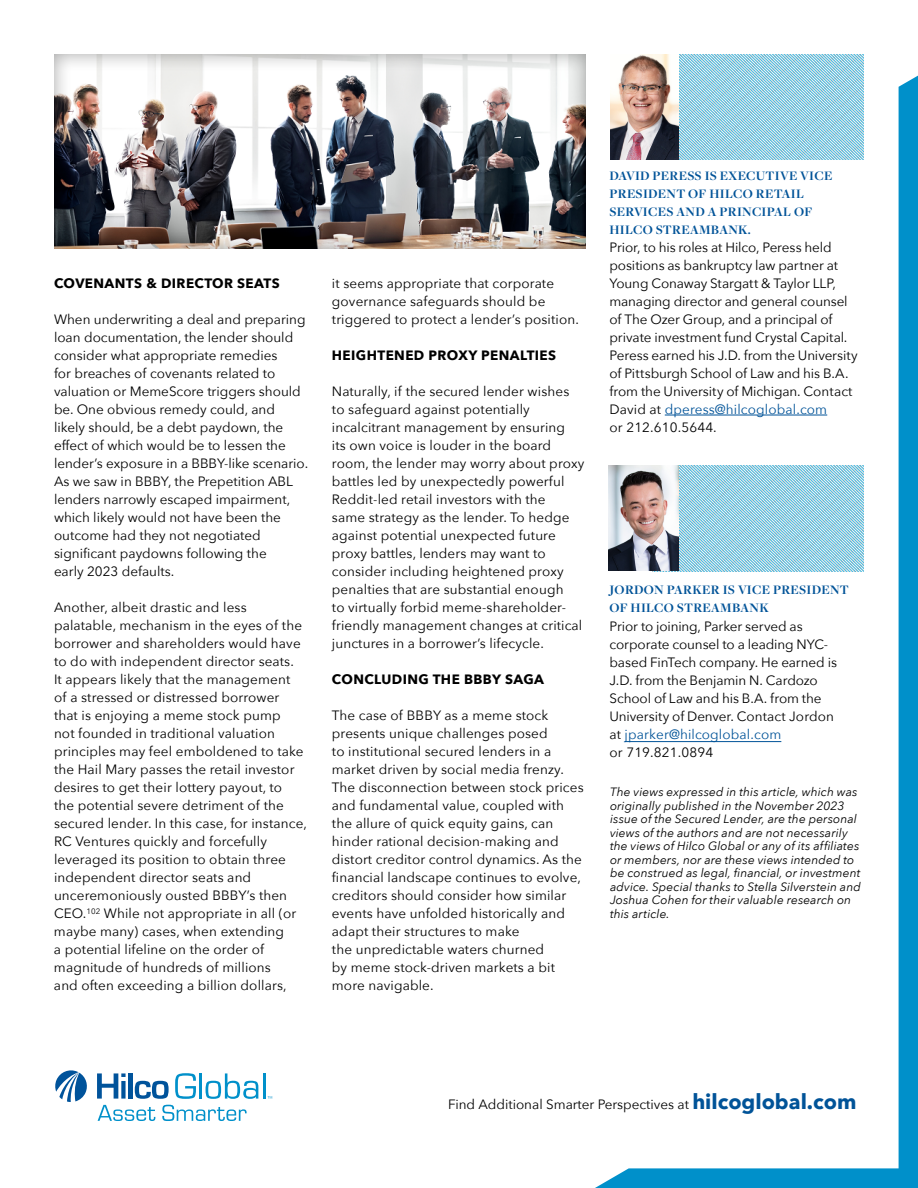
<style>
.page{position:relative;width:918px;height:1188px;background:#fff}
.page>*{position:absolute;margin:0;border:0;box-sizing:border-box;transform-origin:0 0}
.t1{font:13.5px/18px "Avenir Next";letter-spacing:.01em;color:#000}
.t2{font:13.5px/18px "Avenir Next";letter-spacing:-.01em;color:#000}
.t3{font:700 13.5px/18px "Freight Disp Pro";letter-spacing:.02em;color:#005398}
.t4{font:700 13.5px "Avenir Next";letter-spacing:.03em;color:#000}
.t5{font:italic 12px/13.5px "Avenir Next";letter-spacing:.01em;color:#000}
.s1{color:#005398}
.s2{font-weight:700;font-size:21px;color:#005398}
</style>
<div class="page">
<img style="left:679px;top:54px;width:185px;height:22px">
<img style="left:621px;top:54px;width:48px;height:22px">
<svg style="left:595px;top:76px;width:323px;height:1112px"></svg>
<svg style="left:55px;top:1070px;width:32px;height:32px"></svg>
<svg style="left:98px;top:1105px;width:57px;height:16px"></svg>
<svg style="left:162px;top:1105px;width:85px;height:16px"></svg>
<svg style="left:97px;top:1073px;width:29px;height:26px"></svg>
<div style="left:121px;top:1081px;width:5px;height:18px;background:#00539b"></div>
<div style="left:128px;top:1073px;width:5px;height:26px;background:#00539b"></div>
<svg style="left:135px;top:1081px;width:34px;height:18px"></svg>
<svg style="left:175px;top:1073px;width:21px;height:26px"></svg>
<hr style="left:199px;top:1073px;width:3px;height:26px;background:#0090ca">
<svg style="left:206px;top:1073px;width:53px;height:26px"></svg>
<hr style="left:263px;top:1073px;width:3px;height:26px;background:#0090ca">
<svg style="left:268px;top:1096px;width:4px;height:3px"></svg>
<hr style="left:665px;top:415px;width:162px;height:1px;background:#005398">
<hr style="left:625px;top:741px;width:156px;height:1px;background:#005398">
<div style="left:42px;top:43px;width:556px;height:206px;background:#000;opacity:.37"></div>
<p class="t4" style="left:54px;top:272px;width:227px">COVENANTS &amp; DIRECTOR SEATS</p>
<p class="t1" style="left:54px;top:310px;width:256px">When underwriting a deal and preparing loan documentation, the lender should consider what appropriate remedies<br>for breaches of covenants related to valuation or MemeScore triggers should be. One obvious remedy could, and likely should, be a debt paydown, the effect of which would be to lessen the lender’s exposure in a BBBY-like scenario.<br>As we saw in BBBY, the Prepetition ABL lenders narrowly escaped impairment, which likely would not have been the outcome had they not negotiated significant paydowns following the<br>early 2023 defaults.</p>
<p class="t1" style="left:54px;top:598px;width:255px">Another, albeit drastic and less palatable, mechanism in the eyes of the borrower and shareholders would have to do with independent director seats.<br>It appears likely that the management<br>of a stressed or distressed borrower<br>that is enjoying a meme stock pump<br>not founded in traditional valuation principles may feel emboldened to take the Hail Mary passes the retail investor desires to get their lottery payout, to<br>the potential severe detriment of the secured lender. In this case, for instance, RC Ventures quickly and forcefully leveraged its position to obtain three independent director seats and unceremoniously ousted BBBY’s then CEO.<sup>102</sup> While not appropriate in all (or maybe many) cases, when extending<br>a potential lifeline on the order of magnitude of hundreds of millions<br>and often exceeding a billion dollars,</p>
<p class="t1" style="left:332px;top:274px;width:248px">it seems appropriate that corporate governance safeguards should be triggered to protect a lender’s position.</p>
<p class="t4" style="left:332px;top:344px;width:226px">HEIGHTENED PROXY PENALTIES</p>
<p class="t1" style="left:332px;top:382px;width:254px">Naturally, if the secured lender wishes to safeguard against potentially incalcitrant management by ensuring<br>its own voice is louder in the board room, the lender may worry about proxy battles led by unexpectedly powerful Reddit-led retail investors with the<br>same strategy as the lender. To hedge against potential unexpected future proxy battles, lenders may want to consider including heightened proxy penalties that are substantial enough<br>to virtually forbid meme-shareholder&shy;friendly management changes at critical junctures in a borrower’s lifecycle.</p>
<p class="t4" style="left:332px;top:668px;width:214px">CONCLUDING THE BBBY SAGA</p>
<p class="t1" style="left:332px;top:706px;width:253px">The case of BBBY as a meme stock presents unique challenges posed<br>to institutional secured lenders in a market driven by social media frenzy.<br>The disconnection between stock prices and fundamental value, coupled with the allure of quick equity gains, can hinder rational decision-making and distort creditor control dynamics. As the financial landscape continues to evolve, creditors should consider how similar events have unfolded historically and adapt their structures to make<br>the unpredictable waters churned<br>by meme stock-driven markets a bit more navigable.</p>
<p class="t3" style="left:609px;top:166px;width:224px">DAVID PERESS IS EXECUTIVE VICE<br>PRESIDENT OF HILCO RETAIL<br>SERVICES AND A PRINCIPAL OF<br>HILCO STREAMBANK.</p>
<p class="t2" style="left:609px;top:238px;width:250px">Prior, to his roles at Hilco, Peress held positions as bankruptcy law partner at Young Conaway Stargatt &amp; Taylor LLP, managing director and general counsel of The Ozer Group, and a principal of private investment fund Crystal Capital.<br>Peress earned his J.D. from the University of Pittsburgh School of Law and his B.A. from the University of Michigan. Contact David at <span class="s1">dperess@hilcoglobal.com<br></span>or 212.610.5644.</p>
<p class="t3" style="left:609px;top:580px;width:241px">JORDON PARKER IS VICE PRESIDENT<br>OF HILCO STREAMBANK</p>
<p class="t2" style="left:609px;top:617px;width:229px">Prior to joining, Parker served as corporate counsel to a leading NYC&shy;based FinTech company. He earned is<br>J.D. from the Benjamin N. Cardozo<br>School of Law and his B.A. from the<br>University of Denver. Contact Jordon at <span class="s1">jparker@hilcoglobal.com<br></span>or 719.821.0894</p>
<p class="t5" style="left:610px;top:785px;width:252px">The views expressed in this article, which was originally published in the November 2023 issue of the Secured Lender, are the personal views of the authors and are not necessarily the views of Hilco Global or any of its affiliates or members, nor are these views intended to be construed as legal, financial, or investment advice. Special thanks to Stella Silverstein and Joshua Cohen for their valuable research on this article.</p>
<p class="t1" style="left:448px;top:1094px;width:410px">Find Additional Smarter Perspectives at <span class="s2">hilcoglobal.com</span></p>
</div>
